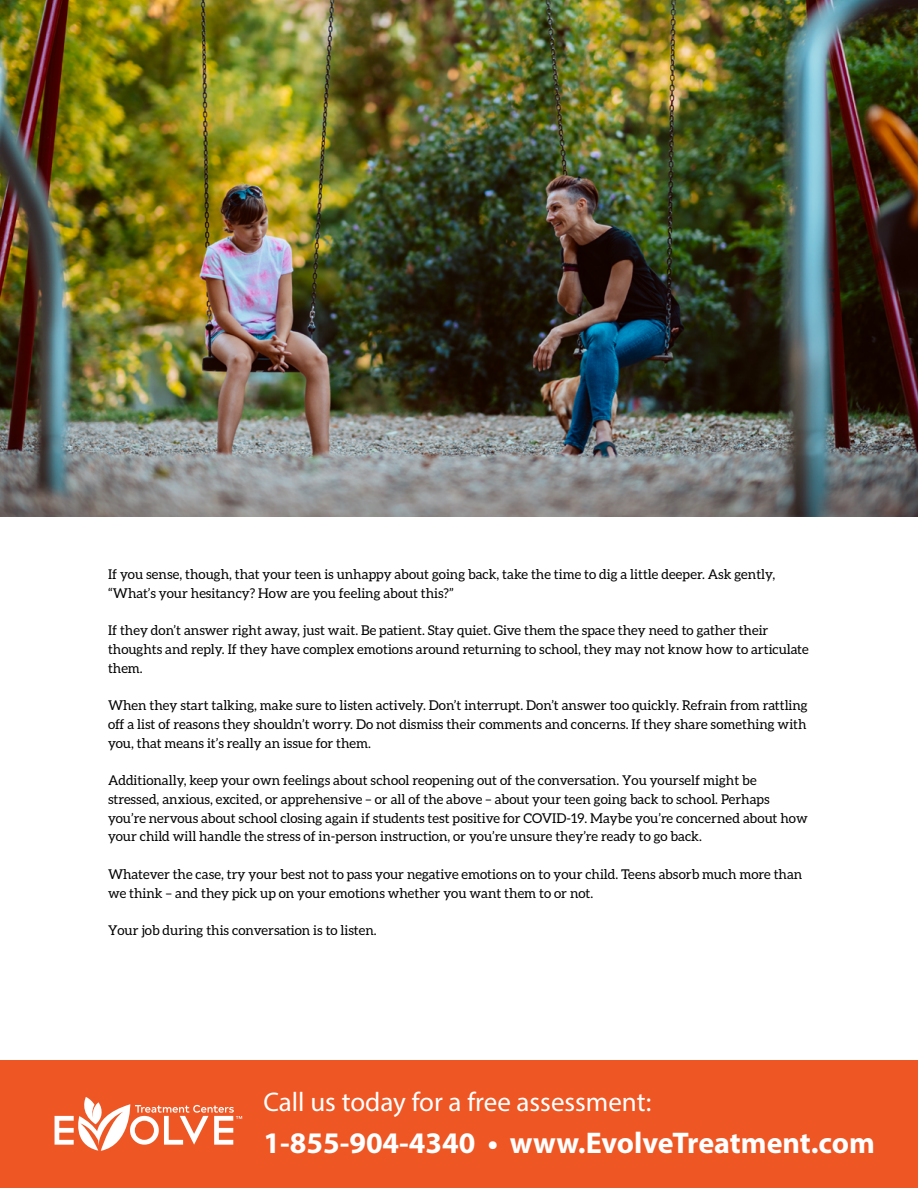
<style>
.page{position:relative;width:918px;height:1188px;background:#fff}
.page>*{position:absolute;margin:0;border:0;box-sizing:border-box;transform-origin:0 0}
.t1{font:700 30px "Myriad Pro";color:#fff}
.t2{font:27px "Myriad Pro";color:#fff}
.t3{font:13.5px/18.8px "Aleo";color:#000}
</style>
<div class="page">
<div style="left:0;top:1060px;width:918px;height:128px;background:#ee5624"></div>
<svg style="left:55px;top:1097px;width:187px;height:54px"></svg>
<img style="left:0;top:0;width:918px;height:516px">
<p class="t3" style="left:108px;top:565px;width:669px">If you sense, though, that your teen is unhappy about going back, take the time to dig a little deeper. Ask gently, “What’s your hesitancy? How are you feeling about this?”</p>
<p class="t3" style="left:108px;top:621px;width:702px">If they don’t answer right away, just wait. Be patient. Stay quiet. Give them the space they need to gather their thoughts and reply. If they have complex emotions around returning to school, they may not know how to articulate them.</p>
<p class="t3" style="left:108px;top:696px;width:701px;text-align:justify">When they start talking, make sure to listen actively. Don’t interrupt. Don’t answer too quickly. Refrain from rattling off a list of reasons they shouldn’t worry. Do not dismiss their comments and concerns. If they share something with you, that means it’s really an issue for them.</p>
<p class="t3" style="left:108px;top:771px;width:701px">Additionally, keep your own feelings about school reopening out of the conversation. You yourself might be stressed, anxious, excited, or apprehensive – or all of the above – about your teen going back to school. Perhaps you’re nervous about school closing again if students test positive for COVID-19. Maybe you’re concerned about how your child will handle the stress of in-person instruction, or you’re unsure they’re ready to go back.</p>
<p class="t3" style="left:108px;top:865px;width:696px">Whatever the case, try your best not to pass your negative emotions on to your child. Teens absorb much more than we think – and they pick up on your emotions whether you want them to or not.</p>
<p class="t3" style="left:108px;top:921px;width:270px">Your job during this conversation is to listen.</p>
<h2 class="t2" style="left:263px;top:1085px;width:389px">Call us today for a free assessment:</h2>
<h1 class="t1" style="left:263px;top:1123px;width:613px">1-855-904-4340 • www.EvolveTreatment.com</h1>
</div>
